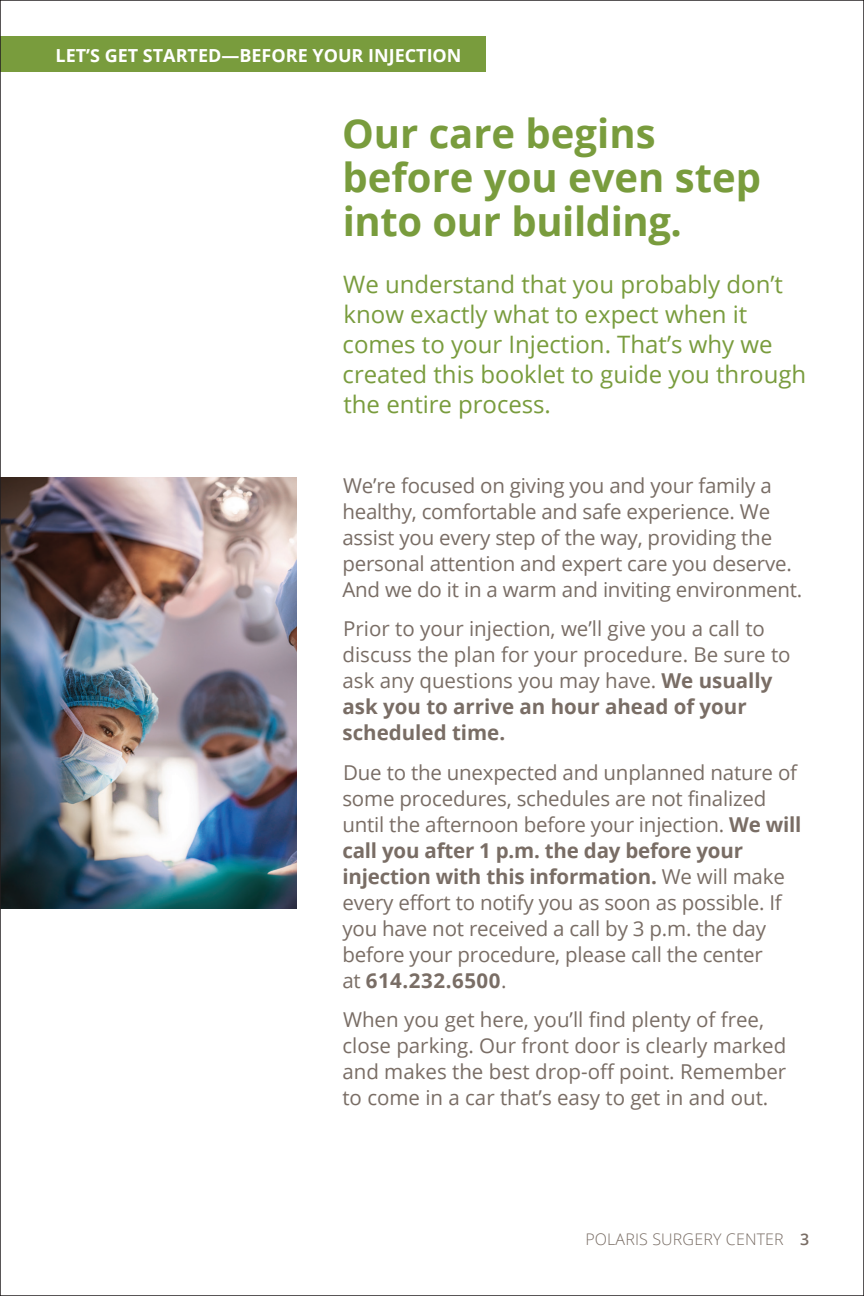
<style>
.page{position:relative;width:864px;height:1296px;background:#fff}
.page>*{position:absolute;margin:0;border:0;box-sizing:border-box;transform-origin:0 0}
.body_2{font:700 40px/44px "Open Sans";color:#799c3d}
.body_2-2{font:24px/30px "Open Sans";color:#799c3d}
.body_2-3{font:20.4px/26px "Open Sans";letter-spacing:-.01em;color:#796d65}
.body_2-4{font:700 18px "Open Sans";color:#fff}
.t1{font:300 16px "Open Sans";letter-spacing:.01em;color:#796d65}
.s1{font-weight:700}
.s2{font-weight:600}
</style>
<div class="page">
<div style="left:0;top:36px;width:486px;height:36px;background:#799c3d"></div>
<img style="left:2px;top:477px;width:295px;height:432px">
<p class="body_2-4" style="left:56px;top:43px;width:408px">LET’S GET STARTED—BEFORE YOUR INJECTION</p>
<p class="body_2" style="left:342px;top:110px;width:421px">Our care begins before you even step into our building.</p>
<p class="body_2-2" style="left:343px;top:269px;width:465px">We understand that you probably don’t know exactly what to expect when it comes to your Injection. That’s why we created this booklet to guide you through the entire process.</p>
<p class="body_2-3" style="left:342px;top:472px;width:462px">We’re focused on giving you and your family a healthy, comfortable and safe experience. We assist you every step of the way, providing the personal attention and expert care you deserve.<br>And we do it in a warm and inviting environment.</p>
<p class="body_2-3" style="left:343px;top:615px;width:450px">Prior to your injection, we’ll give you a call to discuss the plan for your procedure. Be sure to ask any questions you may have. <span class="s1">We usually ask you to arrive an hour ahead of your scheduled time.</span></p>
<p class="body_2-3" style="left:342px;top:759px;width:461px">Due to the unexpected and unplanned nature of some procedures, schedules are not finalized until the afternoon before your injection. <span class="s1">We will call you after 1 p.m. the day before your injection with this information.</span> We will make every effort to notify you as soon as possible. If you have not received a call by 3 p.m. the day before your procedure, please call the center<br>at <span class="s1">614.232.6500</span>.</p>
<p class="body_2-3" style="left:342px;top:1006px;width:445px">When you get here, you’ll find plenty of free, close parking. Our front door is clearly marked and makes the best drop-off point. Remember to come in a car that’s easy to get in and out.</p>
<p class="t1" style="left:585px;top:1228px;width:225px">POLARIS SURGERY CENTER <span class="s2">3</span></p>
</div>
